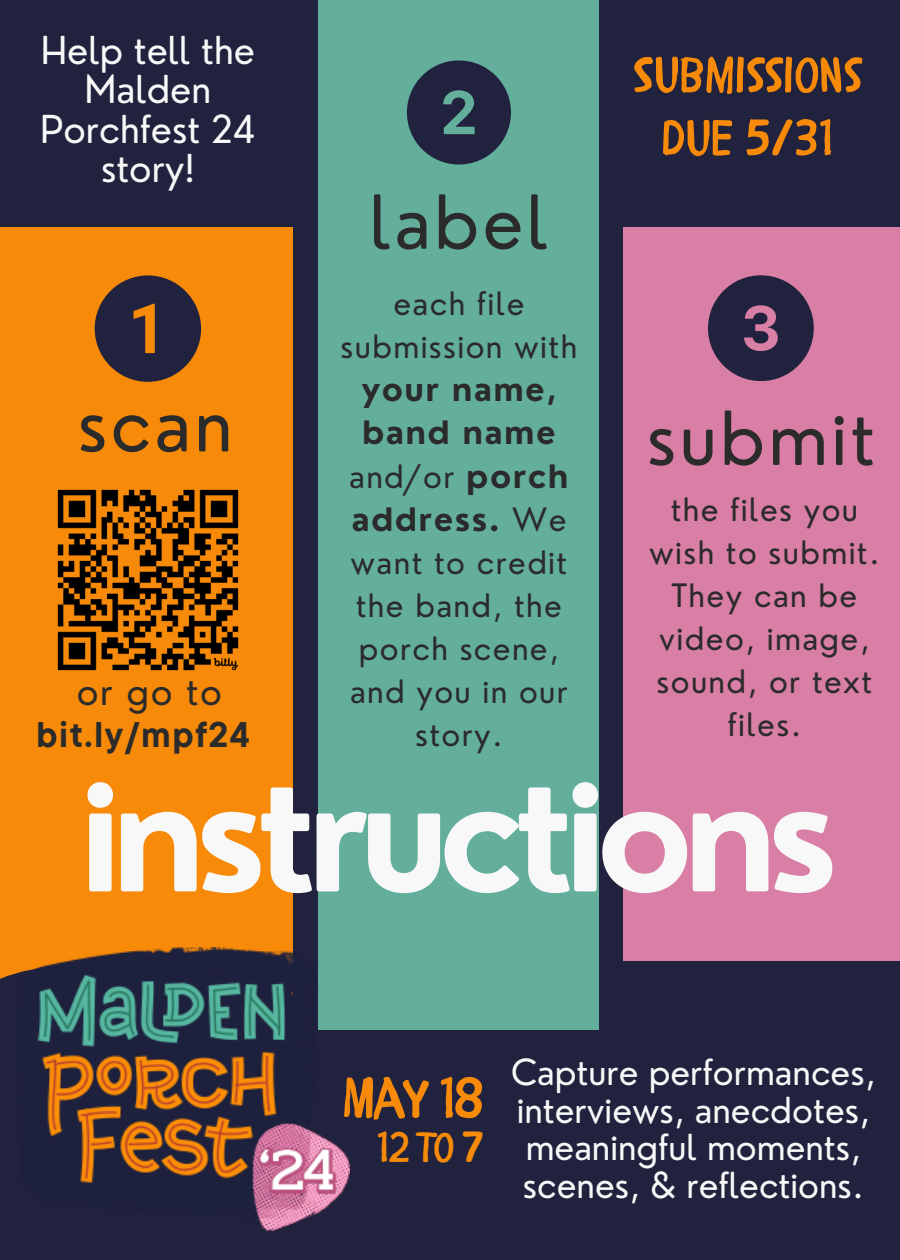
<style>
.page{position:relative;width:900px;height:1260px;background:#20223e}
.page>*{position:absolute;margin:0;border:0;box-sizing:border-box;transform-origin:0 0}
.t1{font:700 143.75px "Nourd";letter-spacing:-.07em;color:#f9f8f9}
.t2{font:73px "Nourd";color:#2b2b2b}
.t3{font:72.5px "Nourd";letter-spacing:.045em;color:#2b2b2b}
.t4{font:57.25px "CHILDRENONE";color:#f78a09}
.t5{font:50.5px/63.2px "CHILDRENONE";color:#f78a09;text-align:center}
.t6{font:42.5px "CHILDRENONE";letter-spacing:.08em;color:#f78a09}
.t7{font:37.5px/39.5px "Nourd";color:#f9f8f9;text-align:center}
.t8{font:36.5px "Nourd";color:#2b2b2b}
.t9{font:700 35.5px "TT Commons Pro";letter-spacing:.045em;color:#2b2b2b}
.t10{font:35px/37.5px "Nourd";color:#f9f8f9}
.t11{font:31.5px/43px "Nourd";letter-spacing:.045em;color:#2b2b2b;text-align:center}
.s1{font-weight:700}
</style>
<div class="page">
<div style="left:0;top:227px;width:293px;height:782px;background:#f78a09"></div>
<div style="left:318px;top:0;width:280px;height:1029px;background:#63af9c"></div>
<svg style="left:0;top:947px;width:213px;height:62px"></svg>
<img style="left:16px;top:948px;width:334px;height:283px">
<div style="left:623px;top:227px;width:277px;height:734px;background:#d97ea5"></div>
<svg style="left:95px;top:275px;width:106px;height:107px"></svg>
<svg style="left:407px;top:60px;width:104px;height:105px"></svg>
<svg style="left:708px;top:275px;width:105px;height:105px"></svg>
<img style="left:57px;top:489px;width:182px;height:182px">
<h5 class="t7" style="left:40px;top:30px;width:217px">Help tell the<br>Malden<br>Porchfest 24 story!</h5>
<p class="t3" style="left:369px;top:176px;width:180px">label</p>
<p class="t5" style="left:633px;top:38px;width:229px">SUBMISSIONS<br>DUE 5/31</p>
<p class="t11" style="left:341px;top:282px;width:238px">each file submission with <span class="s1">your name, band name </span>and/or <span class="s1">porch address.</span> We want to credit the band, the porch scene, and you in our</p>
<h6 class="t3" style="left:647px;top:392px;width:230px">submit</h6>
<p class="t11" style="left:649px;top:487px;width:232px">the files you wish to submit.<br>They can be video, image, sound, or text files.</p>
<p class="t2" style="left:78px;top:378px;width:157px">scan</p>
<h2 class="t8" style="left:77px;top:668px;width:147px">or go to</h2>
<h6 class="t9" style="left:36px;top:712px;width:215px">bit.ly/mpf24</h6>
<p class="t11" style="left:415px;top:713px;width:89px">story.</p>
<h4 class="t1" style="left:79px;top:748px;width:761px">instructions</h4>
<h1 class="t4" style="left:344px;top:1048px;width:142px">MAY 18</h1>
<p class="t6" style="left:377px;top:1110px;width:108px">12TO7</p>
<h2 class="t10" style="left:511px;top:1054px;width:366px">Capture performances, interviews, anecdotes, meaningful moments, scenes, &amp; reflections.</h2>
</div>
